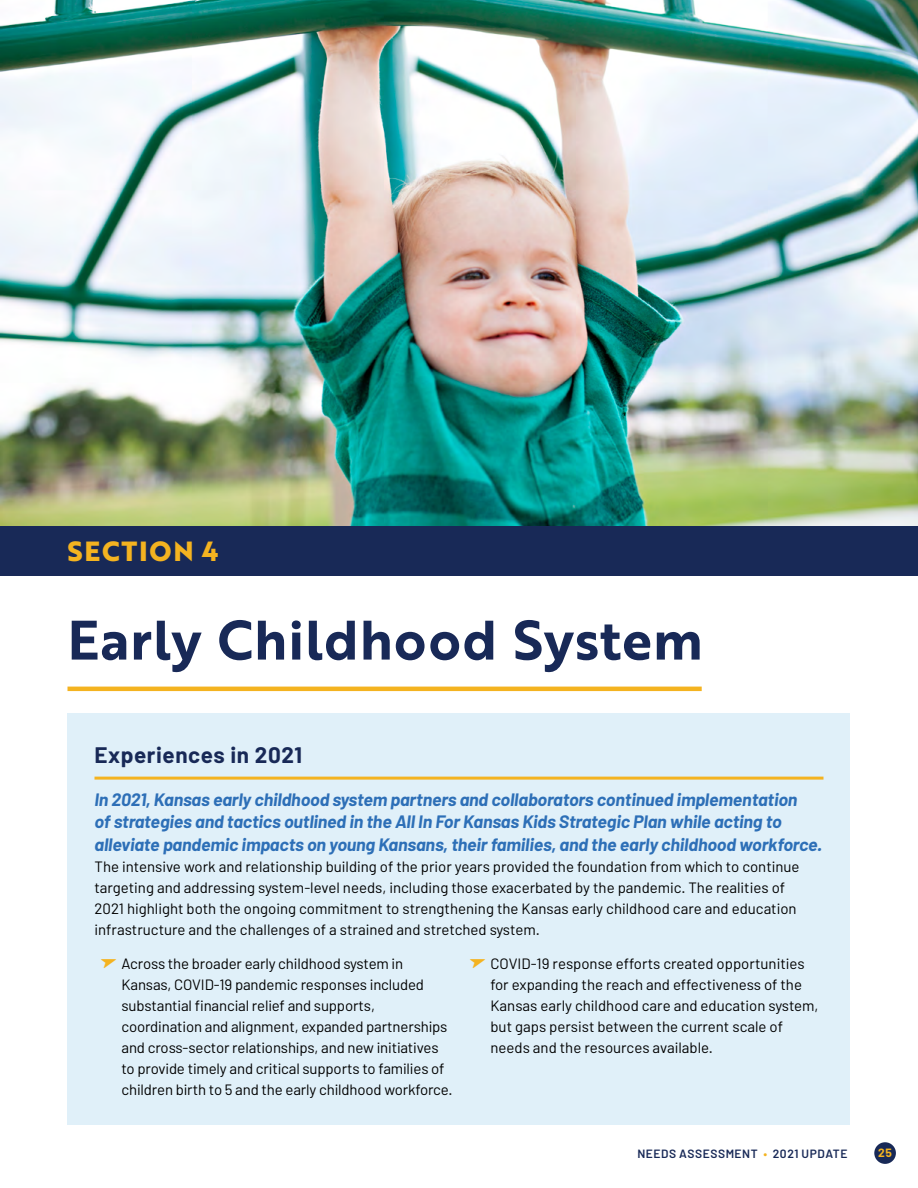
<style>
.page{position:relative;width:918px;height:1188px;background:#fff}
.page>*{position:absolute;margin:0;border:0;box-sizing:border-box;transform-origin:0 0}
.Section_Title{font:54px "Brother 1816 Bold";letter-spacing:.02em;color:#182957}
.Section_Header-Gold{font:700 27px "Brother 1816 Extra";letter-spacing:.065em;color:#f4b320}
.Subhead_A{font:700 22.5px "Barlow";letter-spacing:.025em;color:#182957}
.Key_Finding{font:italic 700 18px/22.5px "Barlow";letter-spacing:-.01em;color:#2d6fb7}
.t1{font:15px/21px "Barlow";color:#000}
.t2{font:600 12px "Barlow";letter-spacing:.04em;color:#182957}
.t3{font:700 12px "Barlow";color:#f4b320}
.s1{color:#f4b320}
</style>
<div class="page">
<div style="left:874px;top:1142px;width:22px;height:22px;background:#182957;border-radius:50%"></div>
<img style="left:0;top:0;width:918px;height:526px">
<div style="left:0;top:526px;width:918px;height:50px;background:#182957"></div>
<hr style="left:68px;top:687px;width:634px;height:4px;background:#f4b320">
<div style="left:68px;top:714px;width:782px;height:411px;background:#e0f0f9"></div>
<hr style="left:94px;top:777px;width:730px;height:3px;background:#f4b320">
<h1 class="Section_Header-Gold" style="left:68px;top:530px;width:153px">SECTION 4</h1>
<h2 class="Section_Title" style="left:68px;top:599px;width:637px">Early Childhood System</h2>
<h3 class="Subhead_A" style="left:94px;top:741px;width:209px">Experiences in 2021</h3>
<p class="Key_Finding" style="left:94px;top:788px;width:729px">In 2021, Kansas early childhood system partners and collaborators continued implementation<br>of strategies and tactics outlined in the All In For Kansas Kids Strategic Plan while acting to alleviate pandemic impacts on young Kansans, their families, and the early childhood workforce.</p>
<p class="t1" style="left:94px;top:856px;width:707px">The intensive work and relationship building of the prior years provided the foundation from which to continue targeting and addressing system-level needs, including those exacerbated by the pandemic. The realities of 2021 highlight both the ongoing commitment to strengthening the Kansas early childhood care and education infrastructure and the challenges of a strained and stretched system.</p>
<p class="t1" style="left:122px;top:953px;width:333px">Across the broader early childhood system in Kansas, COVID-19 pandemic responses included substantial financial relief and supports, coordination and alignment, expanded partnerships and cross-sector relationships, and new initiatives to provide timely and critical supports to families of children birth to 5 and the early childhood workforce.</p>
<p class="t1" style="left:490px;top:953px;width:330px">COVID-19 response efforts created opportunities for expanding the reach and effectiveness of the Kansas early childhood care and education system, but gaps persist between the current scale of needs and the resources available.</p>
<p class="t2" style="left:637px;top:1146px;width:212px">NEEDS ASSESSMENT <span class="s1">•</span> 2021 UPDATE</p>
<p class="t3" style="left:878px;top:1145px;width:15px">25</p>
</div>
